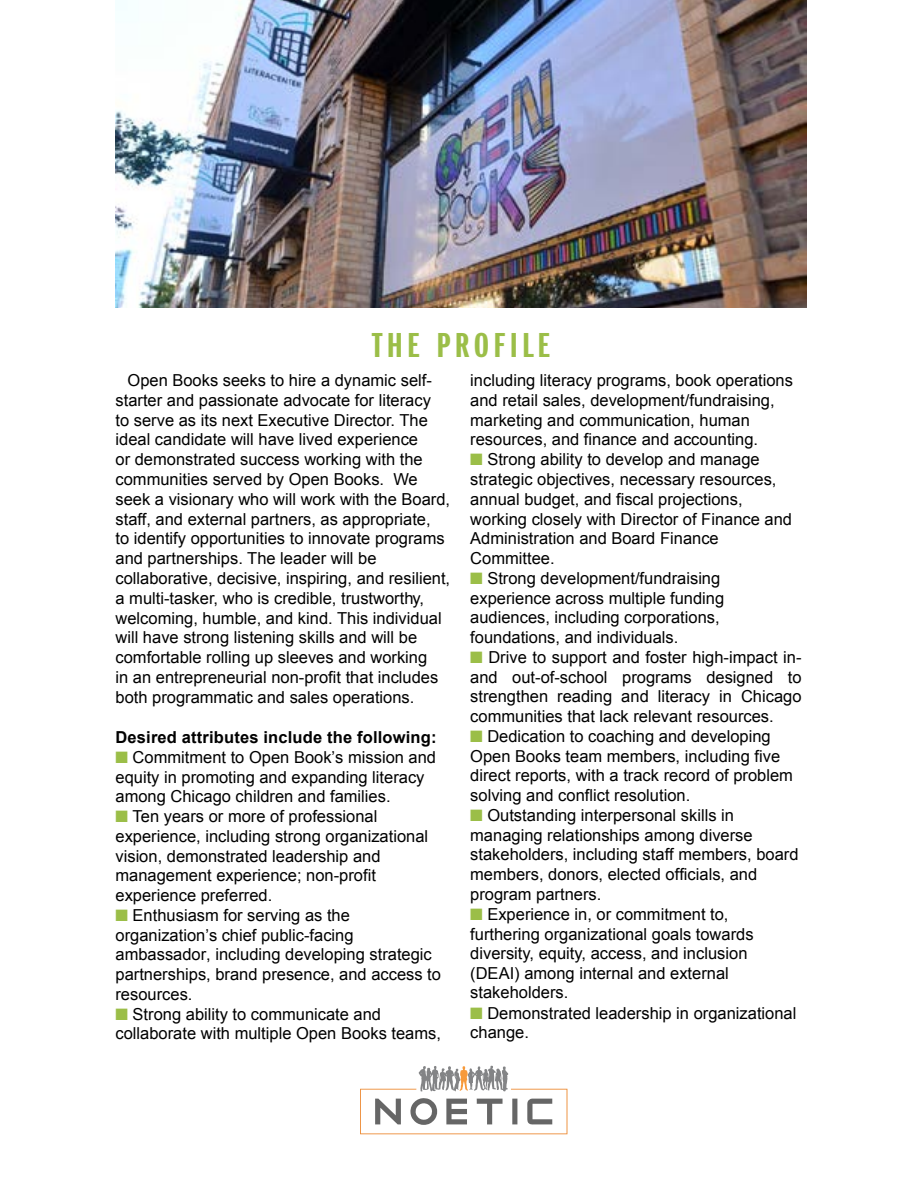
<style>
.page{position:relative;width:918px;height:1188px;background:#fff}
.page>*{position:absolute;margin:0;border:0;box-sizing:border-box;transform-origin:0 0}
.t1{font:36px "Franklin Gothic URW Ext Com D Dem";letter-spacing:.1em;color:#9bbe48;scale:1.2 1}
.t2{font:16.5px/19.6px "Arial";color:#000}
.t3{font:700 16.5px "Arial";letter-spacing:.01em;color:#000}
.s1{color:#9bbe48}
</style>
<div class="page">
<svg style="left:360px;top:1065px;width:208px;height:70px"></svg>
<svg style="left:360px;top:1066px;width:207px;height:68px"></svg>
<img style="left:116px;top:0;width:691px;height:308px">
<h1 class="t1" style="left:372px;top:326px;width:150px">THE PROFILE</h1>
<p class="t2" style="left:116px;top:370px;width:336px;text-indent:12px">Open Books seeks to hire a dynamic self&shy;starter and passionate advocate for literacy<br>to serve as its next Executive Director. The ideal candidate will have lived experience<br>or demonstrated success working with the communities served by Open Books. We seek a visionary who will work with the Board, staff, and external partners, as appropriate,<br>to identify opportunities to innovate programs and partnerships. The leader will be collaborative, decisive, inspiring, and resilient, a multi-tasker, who is credible, trustworthy, welcoming, humble, and kind. This individual will have strong listening skills and will be comfortable rolling up sleeves and working<br>in an entrepreneurial non-profit that includes both programmatic and sales operations.</p>
<p class="t3" style="left:116px;top:726px;width:323px">Desired attributes include the following:</p>
<p class="t2" style="left:116px;top:748px;width:322px"><span class="s1">■</span> Commitment to Open Book’s mission and equity in promoting and expanding literacy among Chicago children and families.</p>
<p class="t2" style="left:116px;top:807px;width:314px"><span class="s1">■</span> Ten years or more of professional experience, including strong organizational vision, demonstrated leadership and management experience; non-profit experience preferred.</p>
<p class="t2" style="left:116px;top:906px;width:327px"><span class="s1">■</span> Enthusiasm for serving as the organization’s chief public-facing ambassador, including developing strategic partnerships, brand presence, and access to resources.</p>
<p class="t2" style="left:116px;top:1004px;width:327px"><span class="s1">■</span> Strong ability to communicate and collaborate with multiple Open Books teams,</p>
<p class="t2" style="left:470px;top:370px;width:324px">including literacy programs, book operations and retail sales, development/fundraising, marketing and communication, human resources, and finance and accounting.</p>
<p class="t2" style="left:470px;top:450px;width:323px"><span class="s1">■</span> Strong ability to develop and manage strategic objectives, necessary resources, annual budget, and fiscal projections, working closely with Director of Finance and Administration and Board Finance Committee.</p>
<p class="t2" style="left:470px;top:569px;width:256px"><span class="s1">■</span> Strong development/fundraising experience across multiple funding audiences, including corporations, foundations, and individuals.</p>
<p class="t2" style="left:470px;top:648px;width:333px;text-align:justify"><span class="s1">■</span> Drive to support and foster high-impact in&shy;and out-of-school programs designed to strengthen reading and literacy in Chicago communities that lack relevant resources.</p>
<p class="t2" style="left:470px;top:727px;width:324px"><span class="s1">■</span> Dedication to coaching and developing Open Books team members, including five direct reports, with a track record of problem solving and conflict resolution.</p>
<p class="t2" style="left:470px;top:806px;width:330px"><span class="s1">■</span> Outstanding interpersonal skills in managing relationships among diverse stakeholders, including staff members, board members, donors, elected officials, and program partners.</p>
<p class="t2" style="left:470px;top:904px;width:285px"><span class="s1">■</span> Experience in, or commitment to, furthering organizational goals towards diversity, equity, access, and inclusion (DEAI) among internal and external stakeholders.</p>
<p class="t2" style="left:470px;top:1003px;width:328px"><span class="s1">■</span> Demonstrated leadership in organizational change.</p>
</div>
